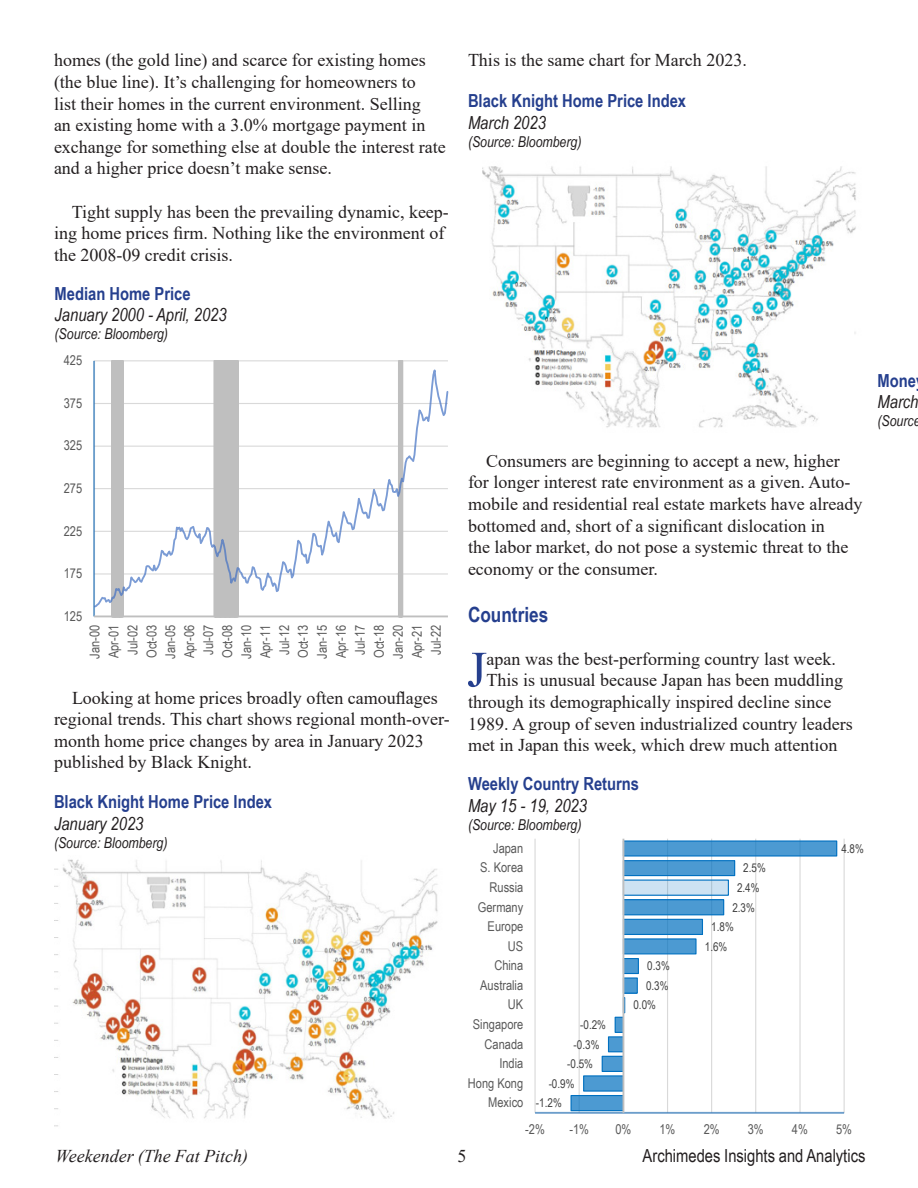
<style>
.page{position:relative;width:918px;height:1188px;background:#fff}
.page>*{position:absolute;margin:0;border:0;box-sizing:border-box;transform-origin:0 0}
.t1{font:50.55px "Times New Roman";color:#253f8e}
.t2{font:700 21px "Arial Narrow";color:#253f8e}
.t3{font:18px/21.6px "Times New Roman";color:#231f20}
.t4{font:700 18px "Arial Narrow";color:#253f8e}
.t5{font:italic 18px "Arial Narrow";color:#231f20}
.t6{font:18px "Arial Narrow";color:#231f20}
.t7{font:italic 18px "Times New Roman";color:#231f20}
.t8{font:italic 15px "Arial Narrow";color:#231f20}
.t9{font:13.5px/18.9px "Arial Narrow";letter-spacing:-.005em;color:#595959;text-align:justify}
.t10{font:12px "Arial Narrow";color:#404040}
</style>
<div class="page">
<hr style="left:94px;top:360px;width:354px;height:1px;background:#d9d9d9">
<svg style="left:111px;top:609px;width:13px;height:9px"></svg>
<svg style="left:213px;top:609px;width:26px;height:9px"></svg>
<svg style="left:398px;top:609px;width:5px;height:9px"></svg>
<hr style="left:93px;top:361px;width:2px;height:255px;background:#81acd3">
<hr style="left:94px;top:616px;width:354px;height:1px;background:#bfbfbf">
<svg style="left:94px;top:361px;width:355px;height:248px"></svg>
<img style="left:54px;top:859px;width:384px;height:268px">
<img style="left:482px;top:166px;width:374px;height:262px">
<hr style="left:535px;top:839px;width:1px;height:274px;background:#d9d9d9">
<hr style="left:579px;top:839px;width:1px;height:274px;background:#d9d9d9">
<hr style="left:667px;top:839px;width:1px;height:274px;background:#d9d9d9">
<hr style="left:711px;top:839px;width:1px;height:274px;background:#d9d9d9">
<hr style="left:755px;top:839px;width:1px;height:274px;background:#d9d9d9">
<hr style="left:799px;top:839px;width:2px;height:274px;background:#d9d9d9">
<hr style="left:844px;top:839px;width:1px;height:274px;background:#d9d9d9">
<div style="left:571px;top:1096px;width:52px;height:15px;background:#4c9ad2"></div>
<div style="left:571px;top:1095px;width:53px;height:16px;border:1px solid #0070c0"></div>
<div style="left:623px;top:900px;width:101px;height:15px;background:#4c9ad2"></div>
<div style="left:623px;top:899px;width:101px;height:16px;border:1px solid #0070c0"></div>
<div style="left:623px;top:880px;width:105px;height:15px;background:#cde2f2"></div>
<div style="left:623px;top:880px;width:106px;height:16px;border:1px solid #0070c0"></div>
<div style="left:623px;top:861px;width:112px;height:15px;background:#4c9ad2"></div>
<div style="left:623px;top:860px;width:112px;height:16px;border:1px solid #0070c0"></div>
<div style="left:623px;top:841px;width:214px;height:15px;background:#4c9ad2"></div>
<div style="left:623px;top:840px;width:214px;height:17px;border:1px solid #0070c0"></div>
<svg style="left:583px;top:918px;width:120px;height:174px"></svg>
<hr style="left:535px;top:1112px;width:309px;height:2px;background:#2e75b6;opacity:.7">
<hr style="left:623px;top:839px;width:1px;height:274px;background:#bfbfbf">
<p class="t3" style="left:54px;top:49px;width:393px">homes (the gold line) and scarce for existing homes (the blue line). It’s challenging for homeowners to<br>list their homes in the current environment. Selling<br>an existing home with a 3.0% mortgage payment in exchange for something else at double the interest rate and a higher price doesn’t make sense.</p>
<p class="t3" style="left:54px;top:200px;width:396px;text-indent:18px">Tight supply has been the prevailing dynamic, keep&shy;ing home prices firm. Nothing like the environment of the 2008-09 credit crisis.</p>
<p class="t4" style="left:55px;top:280px;width:138px">Median Home Price</p>
<p class="t5" style="left:55px;top:302px;width:174px">January 2000 - April, 2023</p>
<p class="t8" style="left:55px;top:324px;width:115px">(Source: Bloomberg)</p>
<p class="t9" style="left:64px;top:350px;width:20px">425</p>
<p class="t9" style="left:64px;top:393px;width:20px">375</p>
<p class="t9" style="left:64px;top:436px;width:20px">325</p>
<p class="t9" style="left:64px;top:478px;width:20px">275</p>
<p class="t9" style="left:64px;top:521px;width:20px">225</p>
<p class="t9" style="left:64px;top:564px;width:20px">175</p>
<p class="t9" style="left:64px;top:606px;width:20px">125</p>
<p class="t9" style="left:85px;top:659px;width:35px;rotate:-90deg">Jan-00<br>Apr-01<br>Jul-02<br>Oct-03<br>Jan-05<br>Apr-06<br>Jul-07<br>Oct-08<br>Jan-10<br>Apr-11<br>Jul-12<br>Oct-13<br>Jan-15<br>Apr-16<br>Jul-17<br>Oct-18<br>Jan-20<br>Apr-21<br>Jul-22</p>
<p class="t3" style="left:54px;top:686px;width:397px;text-indent:18px">Looking at home prices broadly often camouflages regional trends. This chart shows regional month-over&shy;month home price changes by area in January 2023 published by Black Knight.</p>
<p class="t4" style="left:54px;top:788px;width:220px">Black Knight Home Price Index</p>
<p class="t5" style="left:54px;top:811px;width:91px">January 2023</p>
<p class="t8" style="left:54px;top:832px;width:115px">(Source: Bloomberg)</p>
<p class="t3" style="left:468px;top:49px;width:280px">This is the same chart for March 2023.</p>
<p class="t4" style="left:468px;top:87px;width:220px">Black Knight Home Price Index</p>
<p class="t5" style="left:468px;top:110px;width:79px">March 2023</p>
<p class="t8" style="left:468px;top:131px;width:115px">(Source: Bloomberg)</p>
<p class="t3" style="left:468px;top:449px;width:396px;text-indent:18px">Consumers are beginning to accept a new, higher for longer interest rate environment as a given. Auto&shy;mobile and residential real estate markets have already bottomed and, short of a significant dislocation in<br>the labor market, do not pose a systemic threat to the economy or the consumer.</p>
<p class="t2" style="left:468px;top:598px;width:82px">Countries</p>
<p class="t1" style="left:467px;top:634px;width:21px">J</p>
<p class="t3" style="left:487px;top:647px;width:351px">apan was the best-performing country last week.</p>
<p class="t3" style="left:487px;top:669px;width:358px">This is unusual because Japan has been muddling</p>
<p class="t3" style="left:468px;top:691px;width:365px">through its demographically inspired decline since</p>
<p class="t3" style="left:468px;top:712px;width:386px">1989. A group of seven industrialized country leaders</p>
<p class="t3" style="left:468px;top:734px;width:371px">met in Japan this week, which drew much attention</p>
<p class="t4" style="left:468px;top:770px;width:173px">Weekly Country Returns</p>
<p class="t5" style="left:468px;top:793px;width:120px">May 15 - 19, 2023</p>
<p class="t8" style="left:468px;top:814px;width:115px">(Source: Bloomberg)</p>
<p class="t9" style="left:493px;top:838px;width:32px">Japan</p>
<p class="t9" style="left:480px;top:858px;width:45px">S. Korea</p>
<p class="t9" style="left:490px;top:877px;width:35px">Russia</p>
<p class="t9" style="left:478px;top:897px;width:47px">Germany</p>
<p class="t9" style="left:488px;top:916px;width:37px">Europe</p>
<p class="t9" style="left:508px;top:936px;width:17px">US</p>
<p class="t9" style="left:494px;top:956px;width:30px">China</p>
<p class="t10" style="left:647px;top:957px;width:24px">0.3%</p>
<p class="t9" style="left:480px;top:975px;width:45px">Australia</p>
<p class="t10" style="left:646px;top:977px;width:24px">0.3%</p>
<p class="t9" style="left:508px;top:995px;width:17px">UK</p>
<p class="t10" style="left:633px;top:996px;width:24px">0.0%</p>
<p class="t9" style="left:473px;top:1014px;width:52px">Singapore</p>
<p class="t10" style="left:580px;top:1016px;width:27px">-0.2%</p>
<p class="t9" style="left:485px;top:1034px;width:40px">Canada</p>
<p class="t10" style="left:574px;top:1036px;width:27px">-0.3%</p>
<p class="t9" style="left:499px;top:1054px;width:25px">India</p>
<p class="t10" style="left:567px;top:1055px;width:27px">-0.5%</p>
<p class="t9" style="left:468px;top:1073px;width:57px">Hong Kong</p>
<p class="t10" style="left:549px;top:1075px;width:27px">-0.9%</p>
<p class="t9" style="left:488px;top:1093px;width:37px">Mexico</p>
<p class="t10" style="left:536px;top:1094px;width:27px">-1.2%</p>
<p class="t10" style="left:743px;top:859px;width:24px">2.5%</p>
<p class="t10" style="left:737px;top:879px;width:24px">2.4%</p>
<p class="t10" style="left:732px;top:898px;width:24px">2.3%</p>
<p class="t10" style="left:711px;top:918px;width:24px">1.8%</p>
<p class="t10" style="left:705px;top:938px;width:24px">1.6%</p>
<p class="t10" style="left:841px;top:840px;width:24px">4.8%</p>
<p class="t9" style="left:525px;top:1119px;width:21px">-2%</p>
<p class="t9" style="left:569px;top:1119px;width:21px">-1%</p>
<p class="t9" style="left:615px;top:1119px;width:17px">0%</p>
<p class="t9" style="left:660px;top:1119px;width:17px">1%</p>
<p class="t9" style="left:704px;top:1119px;width:17px">2%</p>
<p class="t9" style="left:748px;top:1119px;width:17px">3%</p>
<p class="t9" style="left:792px;top:1119px;width:17px">4%</p>
<p class="t9" style="left:836px;top:1119px;width:17px">5%</p>
<p class="t7" style="left:56px;top:1144px;width:194px">Weekender (The Fat Pitch)</p>
<p class="t3" style="left:457px;top:1145px;width:10px">5</p>
<p class="t6" style="left:643px;top:1143px;width:224px">Archimedes Insights and Analytics</p>
<p class="t4" style="left:878px;top:367px;width:40px">Mone</p>
<p class="t5" style="left:878px;top:390px;width:43px">March</p>
<p class="t8" style="left:878px;top:411px;width:45px">(Source</p>
</div>
